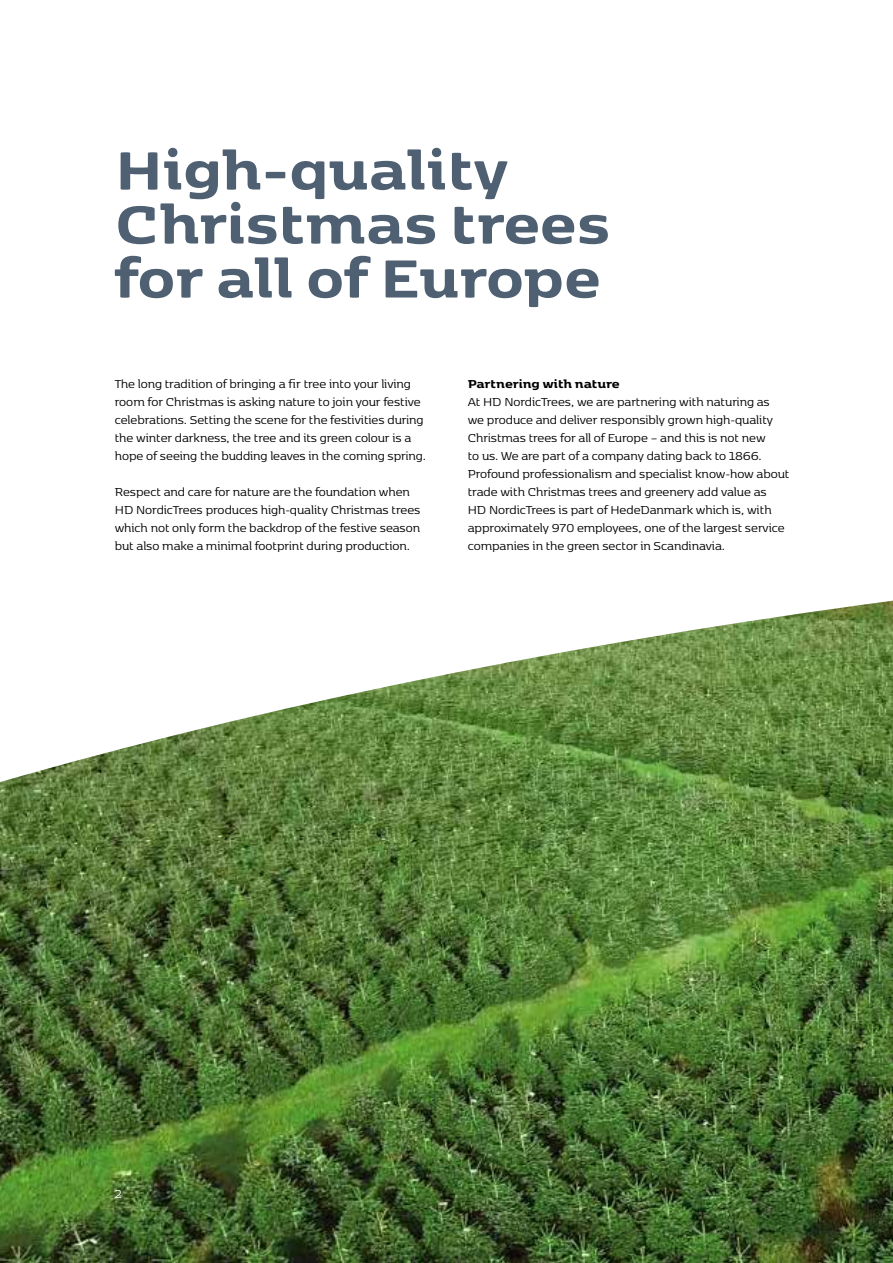
<style>
.page{position:relative;width:893px;height:1263px;background:#fff}
.page>*{position:absolute;margin:0;border:0;box-sizing:border-box;transform-origin:0 0}
.t1{font:700 63px/54px "Kobenhavn HDK";color:#4e6072}
.t2{font:13.5px/18px "Kobenhavn HDK";color:#000}
.t3{font:700 13.5px "Kobenhavn HDK";color:#000}
.t4{font:13.5px "Kobenhavn HDK";color:#fff}
</style>
<div class="page">
<img style="left:0;top:601px;width:893px;height:662px">
<h1 class="t1" style="left:115px;top:138px;width:497px">High-quality<br>Christmas trees for all of Europe</h1>
<p class="t2" style="left:115px;top:374px;width:313px">The long tradition of bringing a fir tree into your living room for Christmas is asking nature to join your festive celebrations. Setting the scene for the festivities during the winter darkness, the tree and its green colour is a hope of seeing the budding leaves in the coming spring.</p>
<p class="t2" style="left:115px;top:482px;width:307px">Respect and care for nature are the foundation when HD NordicTrees produces high-quality Christmas trees which not only form the backdrop of the festive season but also make a minimal footprint during production.</p>
<p class="t3" style="left:468px;top:373px;width:153px">Partnering with nature</p>
<p class="t2" style="left:468px;top:392px;width:323px">At HD NordicTrees, we are partnering with naturing as we produce and deliver responsibly grown high-quality Christmas trees for all of Europe – and this is not new<br>to us. We are part of a company dating back to 1866.<br>Profound professionalism and specialist know-how about trade with Christmas trees and greenery add value as<br>HD NordicTrees is part of HedeDanmark which is, with approximately 970 employees, one of the largest service companies in the green sector in Scandinavia.</p>
<p class="t4" style="left:115px;top:1184px;width:9px">2</p>
</div>
